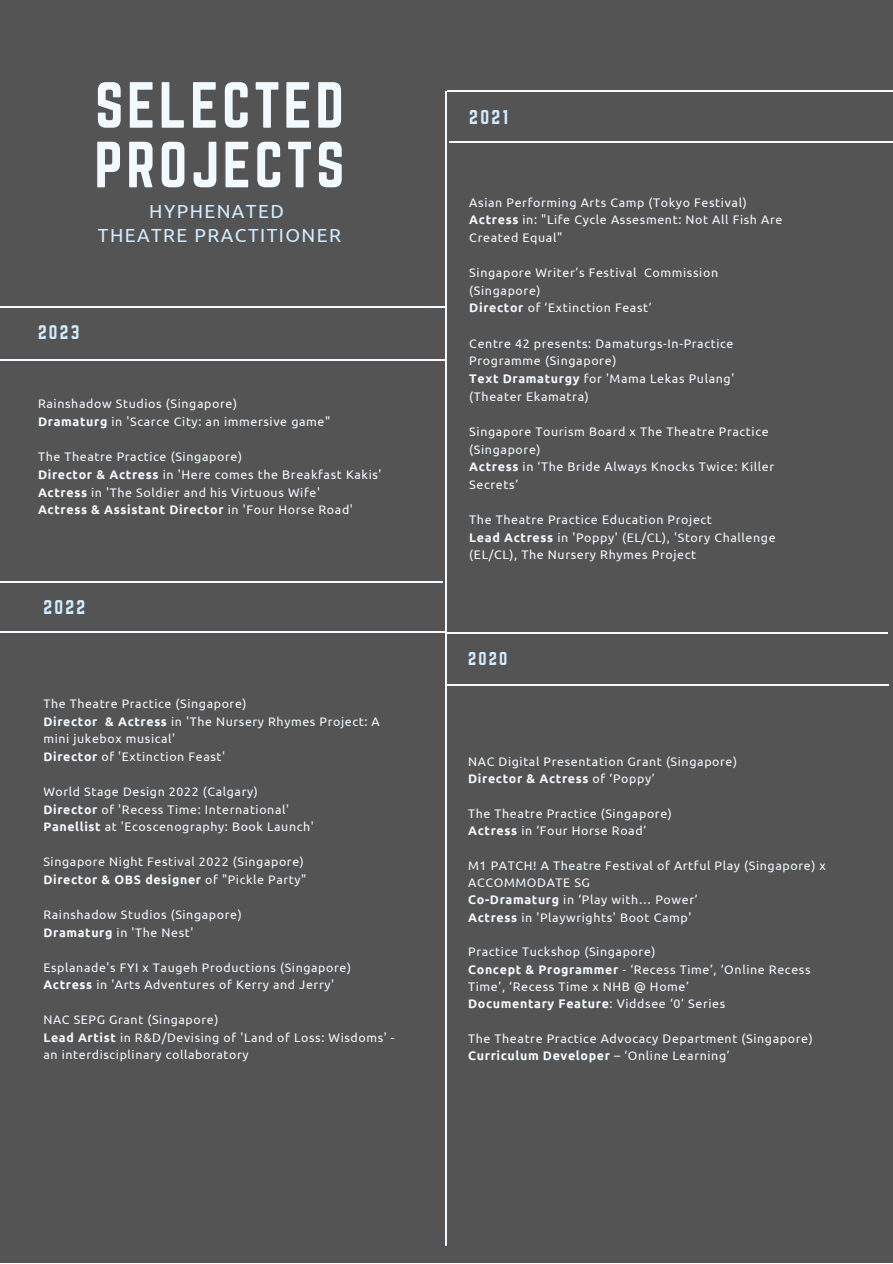
<style>
.page{position:relative;width:893px;height:1264px;background:#fff}
.page>*{position:absolute;margin:0;border:0;box-sizing:border-box;transform-origin:0 0}
.t1{font:57px/59.6px "Norwester";letter-spacing:.06em;color:#f3faff}
.t2{font:18.9px "Ubuntu";letter-spacing:.075em;color:#d2ecff}
.t3{font:17.55px "Norwester";color:#d2ecff}
.t4{font:17.4px "Norwester";color:#d2ecff}
.t5{font:17.25px "Norwester";color:#d2ecff}
.t6{font:16.35px "Norwester";color:#d2ecff}
.t7{font:12.45px/17.5px "Ubuntu";letter-spacing:.05em;color:#f3faff}
.t8{font:700 12.45px "Ubuntu";letter-spacing:.05em;color:#f3faff}
.s1{font-weight:700}
.s2{font-weight:400}
</style>
<div class="page">
<div style="left:0;top:0;width:892px;height:1262px;background:#545454"></div>
<hr style="left:446px;top:91px;width:1px;height:1154px;background:#f3faff">
<hr style="left:447px;top:90px;width:445px;height:1px;background:#f3faff">
<hr style="left:449px;top:142px;width:443px;height:1px;background:#f3faff">
<hr style="left:447px;top:684px;width:441px;height:1px;background:#f3faff">
<hr style="left:446px;top:632px;width:441px;height:1px;background:#f3faff">
<hr style="left:0;top:582px;width:443px;height:1px;background:#f3faff">
<hr style="left:0;top:631px;width:447px;height:1px;background:#f3faff">
<hr style="left:0;top:307px;width:446px;height:1px;background:#f3faff">
<hr style="left:0;top:359px;width:446px;height:1px;background:#f3faff">
<p class="t1" style="left:94px;top:75px;width:252px">SELECTED<br>PROJECTS</p>
<p class="t2" style="left:149px;top:201px;width:136px">HYPHENATED</p>
<p class="t2" style="left:98px;top:225px;width:244px">THEATRE PRACTITIONER</p>
<p class="t5" style="left:38px;top:321px;width:43px">2023</p>
<p class="t7" style="left:38px;top:395px;width:201px">Rainshadow Studios (Singapore)</p>
<p class="t7" style="left:38px;top:412px;width:294px"><span class="s1">Dramaturg</span> in 'Scarce City: an immersive game"</p>
<p class="t7" style="left:38px;top:448px;width:205px">The Theatre Practice (Singapore)</p>
<p class="t7" style="left:38px;top:465px;width:345px"><span class="s1">Director &amp; Actress</span> in 'Here comes the Breakfast Kakis'</p>
<p class="t7" style="left:38px;top:483px;width:283px"><span class="s1">Actress</span> in 'The Soldier and his Virtuous Wife'</p>
<p class="t8" style="left:38px;top:502px;width:316px">Actress &amp; Assistant Director <span class="s2">in 'Four Horse Road'</span></p>
<p class="t4" style="left:43px;top:596px;width:43px">2022</p>
<p class="t7" style="left:43px;top:695px;width:205px">The Theatre Practice (Singapore)</p>
<p class="t7" style="left:43px;top:712px;width:338px"><span class="s1">Director &amp; Actress</span> in 'The Nursery Rhymes Project: A mini jukebox musical'</p>
<p class="t7" style="left:43px;top:747px;width:183px"><span class="s1">Director</span> of 'Extinction Feast'</p>
<p class="t7" style="left:43px;top:782px;width:216px">World Stage Design 2022 (Calgary)</p>
<p class="t7" style="left:43px;top:800px;width:247px"><span class="s1">Director</span> of 'Recess Time: International'</p>
<p class="t7" style="left:43px;top:817px;width:272px"><span class="s1">Panellist</span> at 'Ecoscenography: Book Launch'</p>
<p class="t7" style="left:43px;top:853px;width:262px">Singapore Night Festival 2022 (Singapore)</p>
<p class="t8" style="left:43px;top:872px;width:264px">Director &amp; OBS designer <span class="s2">of "Pickle Party"</span></p>
<p class="t7" style="left:43px;top:905px;width:200px">Rainshadow Studios (Singapore)</p>
<p class="t7" style="left:43px;top:923px;width:151px"><span class="s1">Dramaturg</span> in 'The Nest'</p>
<p class="t7" style="left:43px;top:958px;width:309px">Esplanade's FYI x Taugeh Productions (Singapore)</p>
<p class="t7" style="left:43px;top:975px;width:292px"><span class="s1">Actress</span> in 'Arts Adventures of Kerry and Jerry'</p>
<p class="t7" style="left:43px;top:1010px;width:176px">NAC SEPG Grant (Singapore)</p>
<p class="t7" style="left:43px;top:1028px;width:352px"><span class="s1">Lead Artist</span> in R&amp;D/Devising of 'Land of Loss: Wisdoms' - an interdisciplinary collaboratory</p>
<p class="t3" style="left:469px;top:107px;width:40px">2021</p>
<p class="t7" style="left:469px;top:193px;width:279px">Asian Performing Arts Camp (Tokyo Festival)</p>
<p class="t7" style="left:469px;top:211px;width:314px"><span class="s1">Actress</span> in: "Life Cycle Assesment: Not All Fish Are<br>Created Equal"</p>
<p class="t7" style="left:469px;top:264px;width:250px">Singapore Writer’s Festival Commission (Singapore)</p>
<p class="t7" style="left:469px;top:299px;width:184px"><span class="s1">Director</span> of ‘Extinction Feast’</p>
<p class="t7" style="left:469px;top:334px;width:266px">Centre 42 presents: Damaturgs-In-Practice<br>Programme (Singapore)</p>
<p class="t7" style="left:469px;top:369px;width:266px"><span class="s1">Text Dramaturgy</span> for 'Mama Lekas Pulang' (Theater Ekamatra)</p>
<p class="t7" style="left:469px;top:422px;width:301px">Singapore Tourism Board x The Theatre Practice (Singapore)</p>
<p class="t7" style="left:469px;top:458px;width:306px"><span class="s1">Actress</span> in ‘The Bride Always Knocks Twice: Killer<br>Secrets’</p>
<p class="t7" style="left:469px;top:510px;width:244px">The Theatre Practice Education Project</p>
<p class="t7" style="left:469px;top:528px;width:308px"><span class="s1">Lead Actress</span> in 'Poppy' (EL/CL), 'Story Challenge (EL/CL), The Nursery Rhymes Project</p>
<p class="t6" style="left:468px;top:648px;width:40px">2020</p>
<p class="t7" style="left:468px;top:752px;width:270px">NAC Digital Presentation Grant (Singapore)</p>
<p class="t8" style="left:468px;top:771px;width:188px">Director &amp; Actress <span class="s2">of ‘Poppy’</span></p>
<p class="t7" style="left:468px;top:804px;width:205px">The Theatre Practice (Singapore)</p>
<p class="t7" style="left:468px;top:821px;width:179px"><span class="s1">Actress</span> in ‘Four Horse Road’</p>
<p class="t7" style="left:468px;top:856px;width:359px">M1 PATCH! A Theatre Festival of Artful Play (Singapore) x<br>ACCOMMODATE SG</p>
<p class="t7" style="left:468px;top:890px;width:231px"><span class="s1">Co-Dramaturg</span> in ‘Play with… Power’</p>
<p class="t7" style="left:468px;top:908px;width:225px"><span class="s1">Actress</span> in 'Playwrights' Boot Camp'</p>
<p class="t7" style="left:468px;top:942px;width:189px">Practice Tuckshop (Singapore)</p>
<p class="t7" style="left:468px;top:960px;width:344px"><span class="s1">Concept &amp; Programmer</span> - ‘Recess Time’, ‘Online Recess<br>Time’, ‘Recess Time x NHB @ Home’</p>
<p class="t8" style="left:468px;top:996px;width:258px">Documentary Feature<span class="s2">: Viddsee ‘0’ Series</span></p>
<p class="t7" style="left:468px;top:1029px;width:346px">The Theatre Practice Advocacy Department (Singapore)</p>
<p class="t8" style="left:468px;top:1048px;width:263px">Curriculum Developer <span class="s2">– ‘Online Learning’</span></p>
</div>
